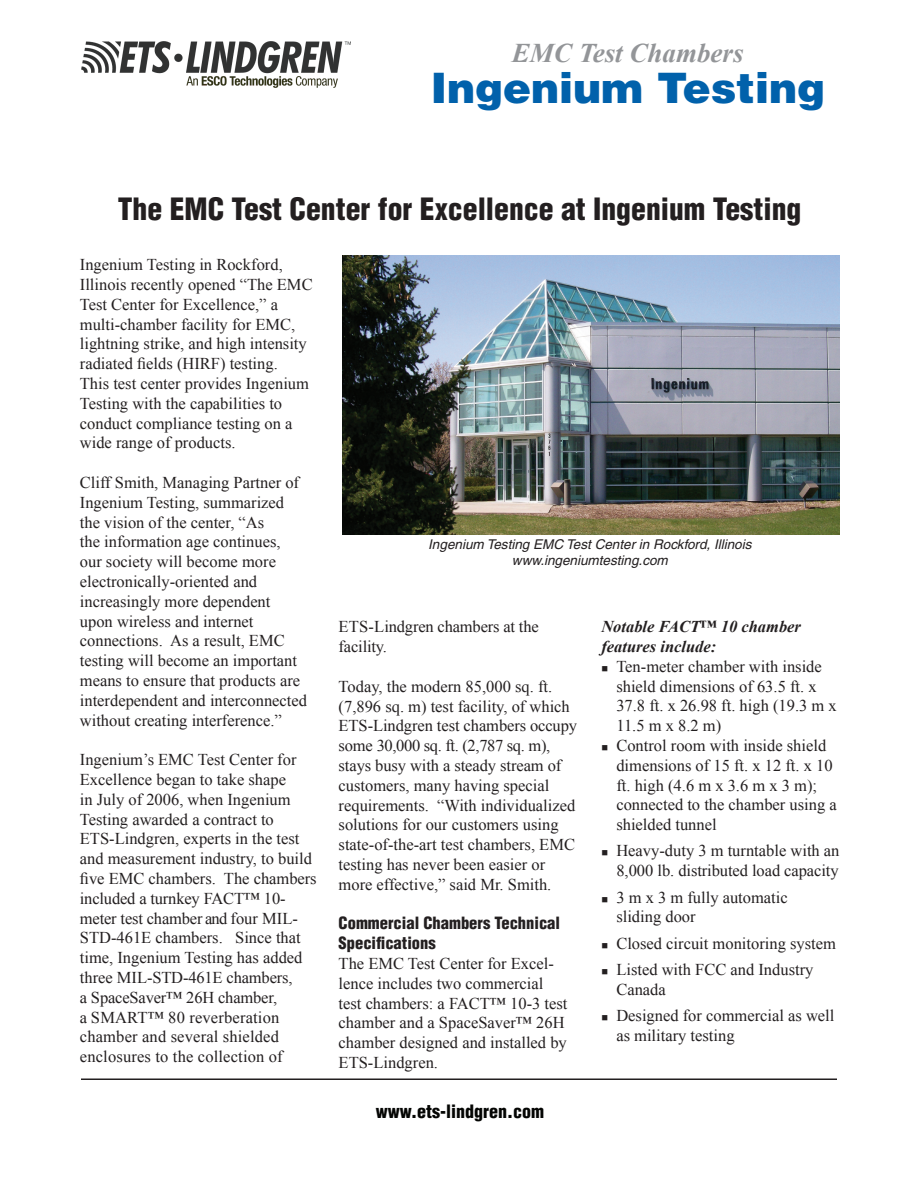
<style>
.page{position:relative;width:918px;height:1188px;background:#fff}
.page>*{position:absolute;margin:0;border:0;box-sizing:border-box;transform-origin:0 0}
.t1{font:900 42px "Helvetica";color:#0161ab}
.t2{font:900 condensed 30px "Helvetica";color:#231f20}
.t3{font:italic 700 27px "Times New Roman";color:#939598}
.t4{font:900 condensed 18px "Helvetica";color:#040503}
.t5{font:16.5px/19.8px "Times New Roman";color:#231f20}
.t6{font:900 condensed 16.5px/19.8px "Helvetica";color:#231f20}
.t7{font:italic 700 16.5px/19.8px "Times New Roman";color:#231f20}
.t8{font:italic 13.5px/16.2px "Helvetica";color:#231f20;text-align:center}
</style>
<div class="page">
<hr style="left:81px;top:1078px;width:756px;height:2px;background:#231f20">
<img style="left:81px;top:41px;width:270px;height:47px">
<img style="left:342px;top:256px;width:498px;height:278px">
<h3 class="t3" style="left:512px;top:34px;width:233px">EMC Test Chambers</h3>
<h1 class="t1" style="left:431px;top:61px;width:396px">Ingenium Testing</h1>
<h2 class="t2" style="left:118px;top:190px;width:685px">The EMC Test Center for Excellence at Ingenium Testing</h2>
<p class="t5" style="left:80px;top:255px;width:234px">Ingenium Testing in Rockford,<br>Illinois recently opened “The EMC<br>Test Center for Excellence,” a multi-chamber facility for EMC, lightning strike, and high intensity radiated fields (HIRF) testing.<br>This test center provides Ingenium<br>Testing with the capabilities to conduct compliance testing on a wide range of products.</p>
<p class="t5" style="left:80px;top:472px;width:229px">Cliff Smith, Managing Partner of<br>Ingenium Testing, summarized the vision of the center, “As<br>the information age continues,<br>our society will become more electronically-oriented and increasingly more dependent upon wireless and internet connections. As a result, EMC testing will become an important means to ensure that products are interdependent and interconnected without creating interference.”</p>
<p class="t5" style="left:80px;top:750px;width:238px">Ingenium’s EMC Test Center for<br>Excellence began to take shape<br>in July of 2006, when Ingenium<br>Testing awarded a contract to<br>ETS-Lindgren, experts in the test and measurement industry, to build five EMC chambers. The chambers included a turnkey FACT™ 10- meter test chamber and four MIL-<br>STD-461E chambers. Since that time, Ingenium Testing has added three MIL-STD-461E chambers,<br>a SpaceSaver™ 26H chamber,<br>a SMART™ 80 reverberation chamber and several shielded enclosures to the collection of</p>
<p class="t8" style="left:428px;top:536px;width:325px">Ingenium Testing EMC Test Center in Rockford, Illinois www.ingeniumtesting.com</p>
<p class="t5" style="left:339px;top:617px;width:202px">ETS-Lindgren chambers at the facility.</p>
<p class="t5" style="left:339px;top:676px;width:240px">Today, the modern 85,000 sq. ft. (7,896 sq. m) test facility, of which ETS-Lindgren test chambers occupy some 30,000 sq. ft. (2,787 sq. m), stays busy with a steady stream of customers, many having special requirements. “With individualized solutions for our customers using state-of-the-art test chambers, EMC testing has never been easier or more effective,” said Mr. Smith.</p>
<p class="t6" style="left:339px;top:913px;width:223px">Commercial Chambers Technical<br>Specifications</p>
<p class="t5" style="left:339px;top:953px;width:230px">The EMC Test Center for Excel&shy;lence includes two commercial test chambers: a FACT™ 10-3 test chamber and a SpaceSaver™ 26H chamber designed and installed by<br>ETS-Lindgren.</p>
<p class="t4" style="left:376px;top:1100px;width:170px">www.ets-lindgren.com</p>
<p class="t7" style="left:601px;top:616px;width:201px">Notable FACT™ 10 chamber features include:</p>
<p class="t5" style="left:616px;top:656px;width:222px;text-indent:-15px">■ Ten-meter chamber with inside shield dimensions of 63.5 ft. x<br>37.8 ft. x 26.98 ft. high (19.3 m x<br>11.5 m x 8.2 m)</p>
<p class="t5" style="left:616px;top:735px;width:222px;text-indent:-15px">■ Control room with inside shield dimensions of 15 ft. x 12 ft. x 10 ft. high (4.6 m x 3.6 m x 3 m); connected to the chamber using a shielded tunnel</p>
<p class="t5" style="left:601px;top:841px;width:240px;text-align:right">■ Heavy-duty 3 m turntable with an<br>8,000 lb. distributed load capacity</p>
<p class="t5" style="left:616px;top:887px;width:173px;text-indent:-15px">■ 3 m x 3 m fully automatic sliding door</p>
<p class="t5" style="left:601px;top:933px;width:236px">■ Closed circuit monitoring system</p>
<p class="t5" style="left:616px;top:959px;width:199px;text-indent:-15px">■ Listed with FCC and Industry<br>Canada</p>
<p class="t5" style="left:616px;top:1005px;width:220px;text-indent:-15px">■ Designed for commercial as well as military testing</p>
</div>
